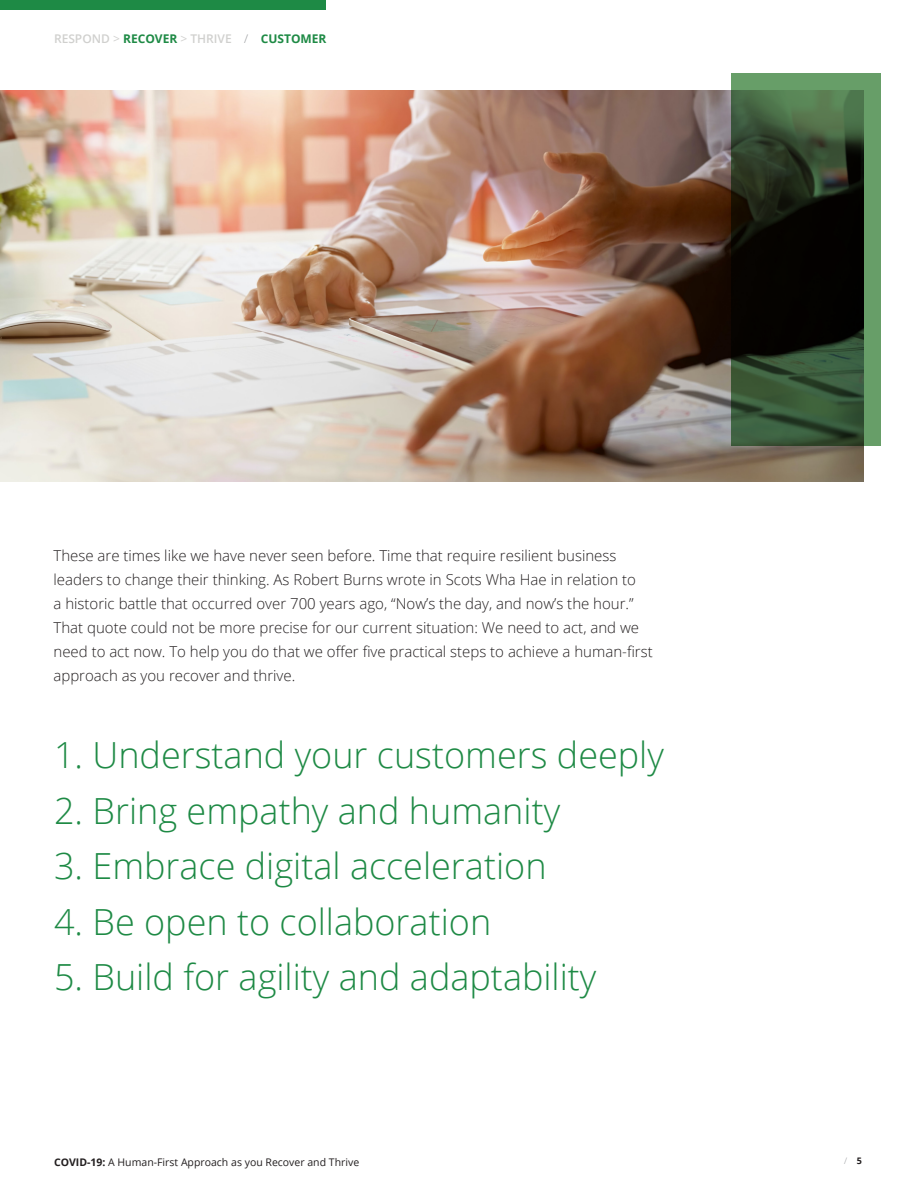
<style>
.page{position:relative;width:918px;height:1188px;background:#fff}
.page>*{position:absolute;margin:0;border:0;box-sizing:border-box;transform-origin:0 0}
.t1{font:300 36px "Open Sans";color:#1e8a45}
.t2{font:300 15px/24px "Open Sans";color:#231f20}
.t3{font:700 12px "Open Sans";color:#1e8a45}
.t4{font:10.5px "Open Sans";color:#231f20}
.t5{font:300 9px "Open Sans";color:#96989b}
.s1{font-weight:600;color:#d0d0ce}
.s2{font-weight:400;color:#d0d0ce}
.s3{font-weight:300;color:#96989b}
.s4{font-weight:700}
.s5{font-weight:700;color:#231f20}
</style>
<div class="page">
<div style="left:0;top:0;width:326px;height:9px;background:#1e8a45"></div>
<img style="left:0;top:91px;width:864px;height:391px">
<svg style="left:731px;top:73px;width:149px;height:373px;background:#2c412a"></svg>
<p class="t3" style="left:54px;top:30px;width:274px"><span class="s1">RESPOND</span> <span class="s2">&gt;</span> RECOVER <span class="s2">&gt;</span> <span class="s1">THRIVE</span> <span class="s3">/</span> CUSTOMER</p>
<p class="t2" style="left:54px;top:543px;width:601px">These are times like we have never seen before. Time that require resilient business leaders to change their thinking. As Robert Burns wrote in Scots Wha Hae in relation to<br>a historic battle that occurred over 700 years ago, “Now’s the day, and now’s the hour.” That quote could not be more precise for our current situation: We need to act, and we need to act now. To help you do that we offer five practical steps to achieve a human-first approach as you recover and thrive.</p>
<h1 class="t1" style="left:54px;top:731px;width:611px">1. Understand your customers deeply</h1>
<h1 class="t1" style="left:54px;top:786px;width:508px">2. Bring empathy and humanity</h1>
<h1 class="t1" style="left:54px;top:842px;width:494px">3. Embrace digital acceleration</h1>
<h1 class="t1" style="left:54px;top:897px;width:439px">4. Be open to collaboration</h1>
<h1 class="t1" style="left:54px;top:953px;width:544px">5. Build for agility and adaptability</h1>
<p class="t4" style="left:54px;top:1155px;width:307px"><span class="s4">COVID-19:</span> A Human-First Approach as you Recover and Thrive</p>
<p class="t5" style="left:844px;top:1155px;width:19px">/ <span class="s5">5</span></p>
</div>
